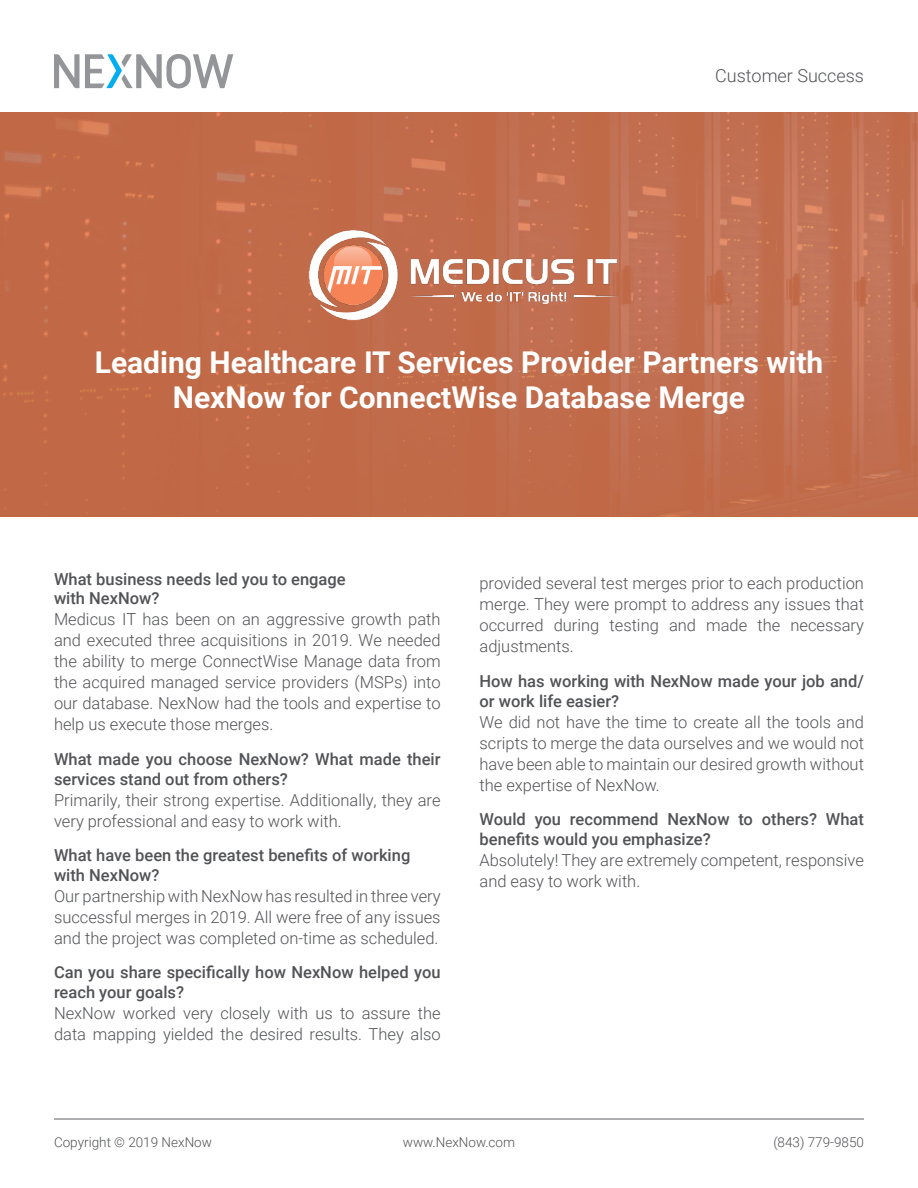
<style>
.page{position:relative;width:918px;height:1188px;background:#fff}
.page>*{position:absolute;margin:0;border:0;box-sizing:border-box;transform-origin:0 0}
.t1{font:700 30px/34.5px "Roboto";color:#fff;text-align:center}
.t2{font:300 18px "Roboto";color:#525356}
.t3{font:300 16.5px/21px "Roboto";color:#525356;text-align:justify}
.t4{font:500 16.5px/19.8px "Roboto";color:#525356}
.t5{font:300 13.5px "Roboto";color:#525356}
</style>
<div class="page">
<svg style="left:0;top:112px;width:918px;height:405px;background:#c16c4b"></svg>
<hr style="left:54px;top:1118px;width:810px;height:2px;background:#919195">
<svg style="left:54px;top:54px;width:25px;height:34px"></svg>
<svg style="left:85px;top:54px;width:148px;height:34px"></svg>
<img style="left:308px;top:230px;width:309px;height:91px">
<p class="t2" style="left:715px;top:63px;width:150px">Customer Success</p>
<p class="t1" style="left:95px;top:344px;width:730px">Leading Healthcare IT Services Provider Partners with<br>NexNow for ConnectWise Database Merge</p>
<p class="t4" style="left:54px;top:568px;width:293px">What business needs led you to engage</p>
<p class="t4" style="left:54px;top:588px;width:107px">with NexNow?</p>
<p class="t3" style="left:54px;top:608px;width:388px">Medicus IT has been on an aggressive growth path and executed three acquisitions in 2019. We needed the ability to merge ConnectWise Manage data from the acquired managed service providers (MSPs) into our database. NexNow had the tools and expertise to help us execute those merges.</p>
<p class="t4" style="left:54px;top:748px;width:388px">What made you choose NexNow? What made their services stand out from others?</p>
<p class="t3" style="left:54px;top:789px;width:388px">Primarily, their strong expertise. Additionally, they are very professional and easy to work with.</p>
<p class="t4" style="left:54px;top:845px;width:358px">What have been the greatest benefits of working</p>
<p class="t4" style="left:54px;top:865px;width:107px">with NexNow?</p>
<p class="t3" style="left:54px;top:885px;width:388px">Our partnership with NexNow has resulted in three very successful merges in 2019. All were free of any issues and the project was completed on-time as scheduled.</p>
<p class="t4" style="left:54px;top:962px;width:388px">Can you share specifically how NexNow helped you reach your goals?</p>
<p class="t3" style="left:54px;top:1002px;width:388px">NexNow worked very closely with us to assure the data mapping yielded the desired results. They also</p>
<p class="t3" style="left:480px;top:572px;width:386px">provided several test merges prior to each production merge. They were prompt to address any issues that occurred during testing and made the necessary adjustments.</p>
<p class="t4" style="left:480px;top:671px;width:386px">How has working with NexNow made your job and/ or work life easier?</p>
<p class="t3" style="left:480px;top:711px;width:386px">We did not have the time to create all the tools and scripts to merge the data ourselves and we would not have been able to maintain our desired growth without the expertise of NexNow.</p>
<p class="t4" style="left:480px;top:809px;width:386px">Would you recommend NexNow to others? What benefits would you emphasize?</p>
<p class="t3" style="left:480px;top:849px;width:386px">Absolutely! They are extremely competent, responsive and easy to work with.</p>
<p class="t5" style="left:54px;top:1133px;width:160px">Copyright © 2019 NexNow</p>
<p class="t5" style="left:403px;top:1133px;width:114px">www.NexNow.com</p>
<p class="t5" style="left:773px;top:1133px;width:92px">(843) 779-9850</p>
</div>
